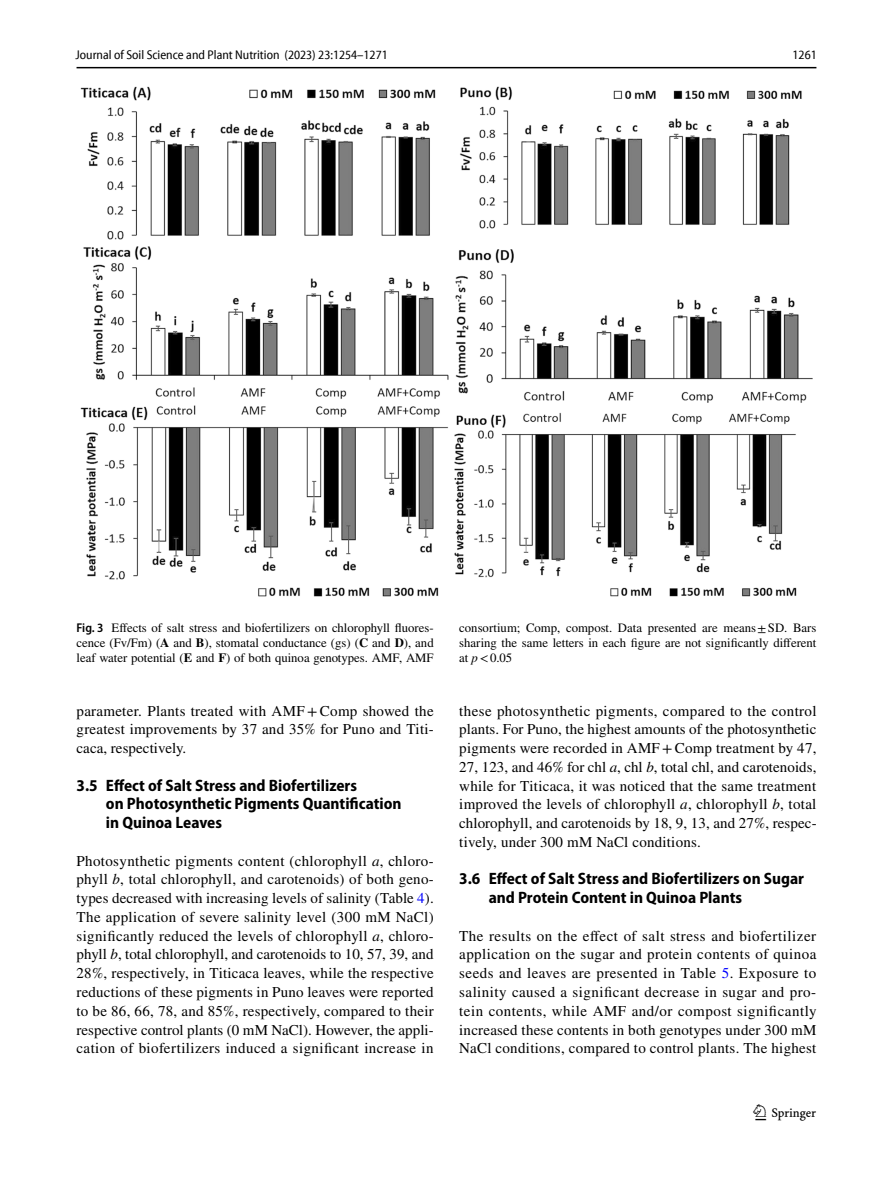
<style>
.page{position:relative;width:893px;height:1187px;background:#fff}
.page>*{position:absolute;margin:0;border:0;box-sizing:border-box;transform-origin:0 0}
.t1{font:22.5px "Springnew Regular 3";color:#000}
.t2{font:700 semi-condensed 16.5px/18.8px "Myriad Pro";color:#000}
.t3{font:15px/18.8px "STIX";letter-spacing:.015em;color:#000;text-align:justify}
.t4{font:12.75px/15px "STIX";color:#000;text-align:justify}
.t5{font:semi-condensed 12.75px "Myriad Pro Unic";color:#000}
.s1{font-family:"Myriad Pro";font-weight:600;font-stretch:semi-condensed}
.s2{font-weight:700}
.s3{font-style:italic}
.s4{color:#00f}
</style>
<div class="page">
<hr style="left:77px;top:67px;width:739px;height:1px;background:#000">
<img style="left:81px;top:87px;width:731px;height:510px">
<p class="t5" style="left:76px;top:50px;width:314px">Journal of Soil Science and Plant Nutrition (2023) 23:1254–1271</p>
<p class="t5" style="left:793px;top:50px;width:26px">1261</p>
<p class="t4" style="left:77px;top:621px;width:359px"><span class="s1">Fig. 3</span> Effects of salt stress and biofertilizers on chlorophyll fluores&shy;cence (Fv/Fm) (<span class="s2">A</span> and <span class="s2">B</span>), stomatal conductance (gs) (<span class="s2">C</span> and <span class="s2">D</span>), and leaf water potential (<span class="s2">E</span> and <span class="s2">F</span>) of both quinoa genotypes. AMF, AMF</p>
<p class="t4" style="left:459px;top:621px;width:359px">consortium; Comp, compost. Data presented are means±SD. Bars sharing the same letters in each figure are not significantly different at <span class="s3">p</span>&lt;0.05</p>
<p class="t3" style="left:77px;top:702px;width:359px">parameter. Plants treated with AMF+Comp showed the greatest improvements by 37 and 35% for Puno and Titi&shy;caca, respectively.</p>
<p class="t2" style="left:106px;top:775px;width:297px;text-indent:-29px">3.5 Effect of Salt Stress and Biofertilizers<br>on Photosynthetic Pigments Quantification in Quinoa Leaves</p>
<p class="t3" style="left:77px;top:852px;width:359px">Photosynthetic pigments content (chlorophyll <span class="s3">a</span>, chloro&shy;phyll <span class="s3">b</span>, total chlorophyll, and carotenoids) of both geno&shy;types decreased with increasing levels of salinity (Table <span class="s4">4</span>).<br>The application of severe salinity level (300 mM NaCl) significantly reduced the levels of chlorophyll <span class="s3">a</span>, chloro&shy;phyll <span class="s3">b</span>, total chlorophyll, and carotenoids to 10, 57, 39, and 28%, respectively, in Titicaca leaves, while the respective reductions of these pigments in Puno leaves were reported to be 86, 66, 78, and 85%, respectively, compared to their respective control plants (0 mM NaCl). However, the appli&shy;cation of biofertilizers induced a significant increase in</p>
<p class="t3" style="left:459px;top:702px;width:359px">these photosynthetic pigments, compared to the control plants. For Puno, the highest amounts of the photosynthetic pigments were recorded in AMF+Comp treatment by 47, 27, 123, and 46% for chl <span class="s3">a</span>, chl <span class="s3">b</span>, total chl, and carotenoids, while for Titicaca, it was noticed that the same treatment improved the levels of chlorophyll <span class="s3">a</span>, chlorophyll <span class="s3">b</span>, total chlorophyll, and carotenoids by 18, 9, 13, and 27%, respec&shy;tively, under 300 mM NaCl conditions.</p>
<p class="t2" style="left:489px;top:869px;width:317px;text-indent:-29px">3.6 Effect of Salt Stress and Biofertilizers on Sugar and Protein Content in Quinoa Plants</p>
<p class="t3" style="left:459px;top:927px;width:359px">The results on the effect of salt stress and biofertilizer application on the sugar and protein contents of quinoa seeds and leaves are presented in Table <span class="s4">5</span>. Exposure to salinity caused a significant decrease in sugar and pro&shy;tein contents, while AMF and/or compost significantly increased these contents in both genotypes under 300 mM NaCl conditions, compared to control plants. The highest</p>
<h1 class="t1" style="left:755px;top:1104px;width:62px">1 3</h1>
</div>
